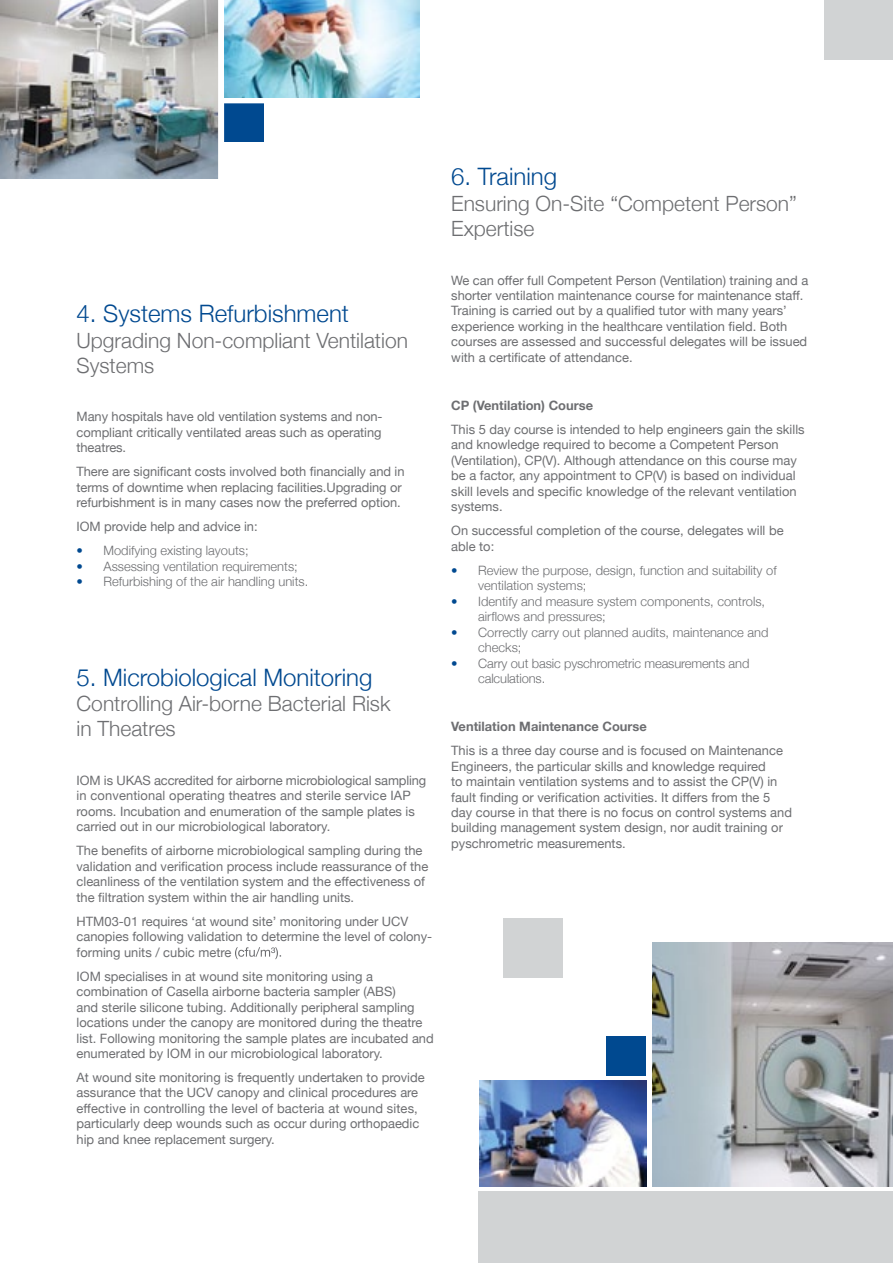
<style>
.page{position:relative;width:893px;height:1263px;background:#fff}
.page>*{position:absolute;margin:0;border:0;box-sizing:border-box;transform-origin:0 0}
.t1{font:300 24px "Helvetica Neue";color:#004990}
.t2{font:300 21px/25.2px "Helvetica Neue";color:#6d6e71}
.t3{font:12.9px/15.5px "Helvetica Neue";color:#6d6e71}
.t4{font:300 12.9px/15.5px "Helvetica Neue";color:#6d6e71}
.t5{font:700 12.9px "Helvetica Neue";color:#6d6e71}
.s1{color:#004990}
</style>
<div class="page">
<img style="left:0;top:0;width:218px;height:178px">
<svg style="left:235px;top:947px;width:46px;height:12px"></svg>
<div style="left:825px;top:0;width:68px;height:59px;background:#d1d3d4"></div>
<div style="left:503px;top:918px;width:59px;height:60px;background:#d1d3d4"></div>
<div style="left:607px;top:1036px;width:39px;height:40px;background:#004990"></div>
<div style="left:479px;top:1192px;width:414px;height:71px;background:#d1d3d4"></div>
<div style="left:224px;top:102px;width:40px;height:40px;background:#004990"></div>
<div style="left:221px;top:98px;width:205px;height:5px;background:#fff"></div>
<img style="left:480px;top:1080px;width:166px;height:106px">
<img style="left:652px;top:942px;width:241px;height:244px">
<img style="left:224px;top:0;width:196px;height:98px">
<h1 class="t1" style="left:77px;top:294px;width:274px">4. Systems Refurbishment</h1>
<h2 class="t2" style="left:77px;top:326px;width:333px">Upgrading Non-compliant Ventilation<br>Systems</h2>
<p class="t3" style="left:77px;top:410px;width:307px;text-align:justify">Many hospitals have old ventilation systems and non&shy;compliant critically ventilated areas such as operating theatres.</p>
<p class="t3" style="left:77px;top:465px;width:329px">There are significant costs involved both financially and in terms of downtime when replacing facilities.Upgrading or refurbishment is in many cases now the preferred option.</p>
<p class="t3" style="left:77px;top:520px;width:183px">IOM provide help and advice in:</p>
<p class="t4" style="left:77px;top:542px;width:174px"><span class="s1">•</span> Modifying existing layouts;</p>
<p class="t4" style="left:77px;top:557px;width:223px"><span class="s1">•</span> Assessing ventilation requirements;</p>
<p class="t4" style="left:77px;top:573px;width:233px"><span class="s1">•</span> Refurbishing of the air handling units.</p>
<h1 class="t1" style="left:77px;top:658px;width:297px">5. Microbiological Monitoring</h1>
<h2 class="t2" style="left:77px;top:689px;width:315px">Controlling Air-borne Bacterial Risk in Theatres</h2>
<p class="t3" style="left:77px;top:773px;width:351px">IOM is UKAS accredited for airborne microbiological sampling in conventional operating theatres and sterile service IAP rooms. Incubation and enumeration of the sample plates is carried out in our microbiological laboratory.</p>
<p class="t3" style="left:77px;top:844px;width:353px">The benefits of airborne microbiological sampling during the validation and verification process include reassurance of the cleanliness of the ventilation system and the effectiveness of the filtration system within the air handling units.</p>
<p class="t3" style="left:77px;top:914px;width:357px">HTM03-01 requires ‘at wound site’ monitoring under UCV canopies following validation to determine the level of colony&shy;forming units / cubic metre</p>
<p class="t3" style="left:77px;top:969px;width:359px">IOM specialises in at wound site monitoring using a combination of Casella airborne bacteria sampler (ABS)<br>and sterile silicone tubing. Additionally peripheral sampling locations under the canopy are monitored during the theatre list. Following monitoring the sample plates are incubated and enumerated by IOM in our microbiological laboratory.</p>
<p class="t3" style="left:77px;top:1070px;width:350px">At wound site monitoring is frequently undertaken to provide assurance that the UCV canopy and clinical procedures are effective in controlling the level of bacteria at wound sites, particularly deep wounds such as occur during orthopaedic hip and knee replacement surgery.</p>
<h1 class="t1" style="left:451px;top:157px;width:107px">6. Training</h1>
<h2 class="t2" style="left:451px;top:189px;width:347px">Ensuring On-Site “Competent Person”<br>Expertise</h2>
<p class="t3" style="left:451px;top:273px;width:358px">We can offer full Competent Person (Ventilation) training and a shorter ventilation maintenance course for maintenance staff.<br>Training is carried out by a qualified tutor with many years’ experience working in the healthcare ventilation field. Both courses are assessed and successful delegates will be issued with a certificate of attendance.</p>
<p class="t5" style="left:451px;top:395px;width:143px">CP (Ventilation) Course</p>
<p class="t3" style="left:451px;top:422px;width:355px">This 5 day course is intended to help engineers gain the skills and knowledge required to become a Competent Person (Ventilation), CP(V). Although attendance on this course may be a factor, any appointment to CP(V) is based on individual skill levels and specific knowledge of the relevant ventilation systems.</p>
<p class="t3" style="left:451px;top:524px;width:334px">On successful completion of the course, delegates will be able to:</p>
<p class="t4" style="left:478px;top:561px;width:300px;text-indent:-27px"><span class="s1">•</span> Review the purpose, design, function and suitability of ventilation systems;</p>
<p class="t4" style="left:478px;top:592px;width:288px;text-indent:-27px"><span class="s1">•</span> Identify and measure system components, controls, airflows and pressures;</p>
<p class="t4" style="left:478px;top:623px;width:292px;text-indent:-27px"><span class="s1">•</span> Correctly carry out planned audits, maintenance and checks;</p>
<p class="t4" style="left:478px;top:654px;width:273px;text-indent:-27px"><span class="s1">•</span> Carry out basic pyschrometric measurements and calculations.</p>
<p class="t5" style="left:451px;top:716px;width:197px">Ventilation Maintenance Course</p>
<p class="t3" style="left:451px;top:743px;width:342px">This is a three day course and is focused on Maintenance Engineers, the particular skills and knowledge required<br>to maintain ventilation systems and to assist the CP(V) in fault finding or verification activities. It differs from the 5 day course in that there is no focus on control systems and building management system design, nor audit training or pyschrometric measurements.</p>
</div>
